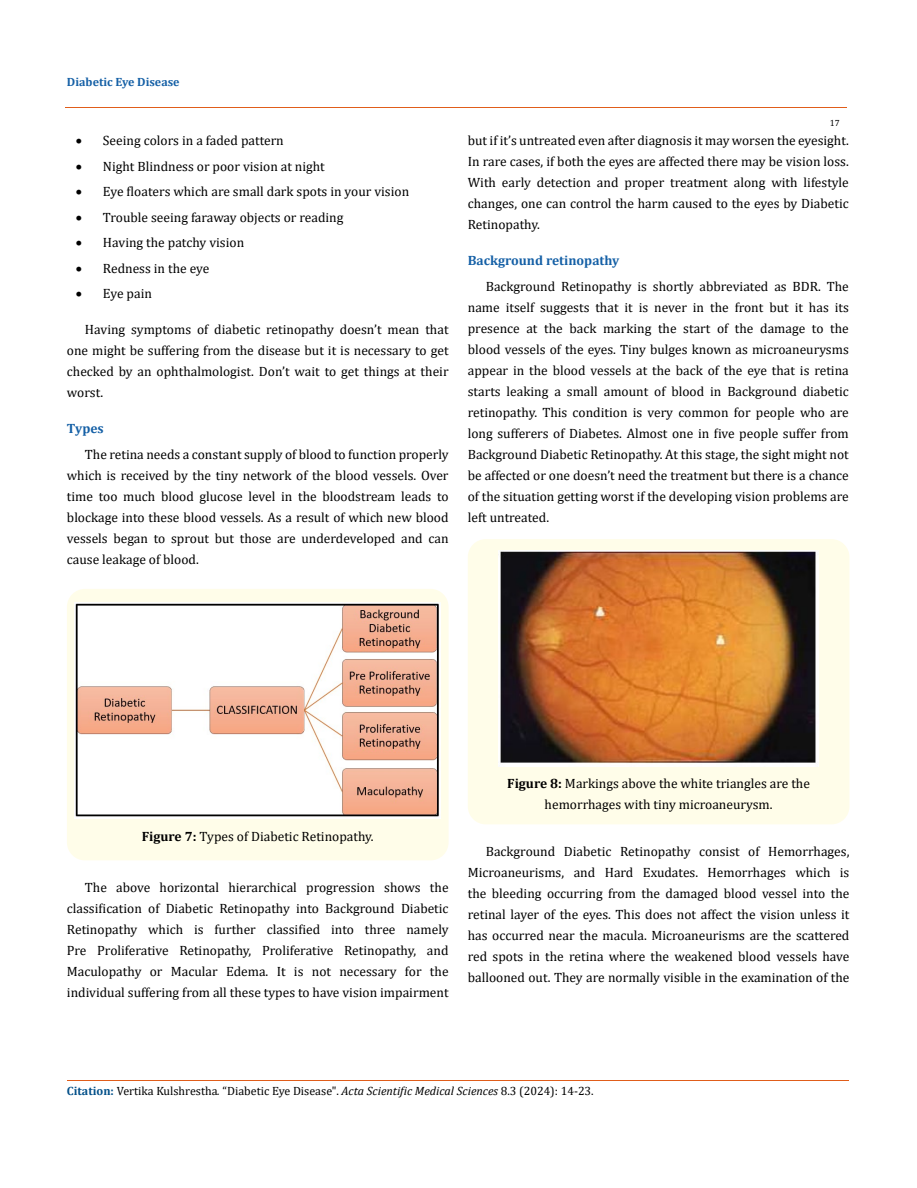
<style>
.page{position:relative;width:917px;height:1188px;background:#fff}
.page>*{position:absolute;margin:0;border:0;box-sizing:border-box;transform-origin:0 0}
.t1{font:13.5px/21px "Cambria";color:#000;text-align:justify}
.t2{font:700 13.5px "Cambria";color:#1560a6}
.t3{font:12px "Cambria";color:#000}
.t4{font:700 12px "Cambria";color:#1560a6}
.t5{font:9px "Cambria";color:#000}
.s1{font-weight:700}
.s2{font-weight:700;color:#035089}
.s3{font-style:italic}
</style>
<div class="page">
<div style="left:67px;top:589px;width:381px;height:271px;background:#fffde9;border-radius:18px"></div>
<img style="left:75px;top:602px;width:366px;height:217px">
<div style="left:468px;top:539px;width:381px;height:285px;background:#fffde9;border-radius:18px"></div>
<img style="left:499px;top:551px;width:319px;height:216px">
<hr style="left:65px;top:108px;width:782px;height:1px;background:#e05d1a">
<hr style="left:67px;top:1080px;width:781px;height:1px;background:#e05d1a">
<p class="t4" style="left:67px;top:73px;width:114px">Diabetic Eye Disease</p>
<p class="t1" style="left:76px;top:130px;width:209px">• Seeing colors in a faded pattern</p>
<p class="t1" style="left:76px;top:156px;width:250px">• Night Blindness or poor vision at night</p>
<p class="t1" style="left:76px;top:181px;width:335px">• Eye floaters which are small dark spots in your vision</p>
<p class="t1" style="left:76px;top:207px;width:269px">• Trouble seeing faraway objects or reading</p>
<p class="t1" style="left:76px;top:232px;width:170px">• Having the patchy vision</p>
<p class="t1" style="left:76px;top:258px;width:135px">• Redness in the eye</p>
<p class="t1" style="left:76px;top:283px;width:77px">• Eye pain</p>
<p class="t1" style="left:67px;top:319px;width:383px;text-indent:18px">Having symptoms of diabetic retinopathy doesn’t mean that one might be suffering from the disease but it is necessary to get checked by an ophthalmologist. Don’t wait to get things at their worst.</p>
<p class="t2" style="left:67px;top:419px;width:38px">Types</p>
<p class="t1" style="left:67px;top:444px;width:383px;text-indent:18px">The retina needs a constant supply of blood to function properly which is received by the tiny network of the blood vessels. Over time too much blood glucose level in the bloodstream leads to blockage into these blood vessels. As a result of which new blood vessels began to sprout but those are underdeveloped and can cause leakage of blood.</p>
<p class="t5" style="left:829px;top:118px;width:11px">17</p>
<p class="t1" style="left:468px;top:130px;width:382px">but if it’s untreated even after diagnosis it may worsen the eyesight.<br>In rare cases, if both the eyes are affected there may be vision loss.<br>With early detection and proper treatment along with lifestyle changes, one can control the harm caused to the eyes by Diabetic Retinopathy.</p>
<p class="t2" style="left:468px;top:251px;width:153px">Background retinopathy</p>
<p class="t1" style="left:468px;top:276px;width:382px;text-indent:18px">Background Retinopathy is shortly abbreviated as BDR. The name itself suggests that it is never in the front but it has its presence at the back marking the start of the damage to the blood vessels of the eyes. Tiny bulges known as microaneurysms appear in the blood vessels at the back of the eye that is retina starts leaking a small amount of blood in Background diabetic retinopathy. This condition is very common for people who are long sufferers of Diabetes. Almost one in five people suffer from Background Diabetic Retinopathy. At this stage, the sight might not be affected or one doesn’t need the treatment but there is a chance of the situation getting worst if the developing vision problems are left untreated.</p>
<p class="t1" style="left:142px;top:825px;width:233px"><span class="s1">Figure 7:</span> Types of Diabetic Retinopathy.</p>
<p class="t1" style="left:67px;top:877px;width:383px;text-indent:18px">The above horizontal hierarchical progression shows the classification of Diabetic Retinopathy into Background Diabetic Retinopathy which is further classified into three namely Pre Proliferative Retinopathy, Proliferative Retinopathy, and Maculopathy or Macular Edema. It is not necessary for the individual suffering from all these types to have vision impairment</p>
<p class="t1" style="left:507px;top:773px;width:304px;text-align:center"><span class="s1">Figure 8:</span> Markings above the white triangles are the hemorrhages with tiny microaneurysm.</p>
<p class="t1" style="left:468px;top:841px;width:383px;text-indent:18px">Background Diabetic Retinopathy consist of Hemorrhages, Microaneurisms, and Hard Exudates. Hemorrhages which is the bleeding occurring from the damaged blood vessel into the retinal layer of the eyes. This does not affect the vision unless it has occurred near the macula. Microaneurisms are the scattered red spots in the retina where the weakened blood vessels have ballooned out. They are normally visible in the examination of the</p>
<p class="t3" style="left:67px;top:1084px;width:528px"><span class="s2">Citation:</span> Vertika Kulshrestha<span class="s3">.</span> “Diabetic Eye Disease". <span class="s3">Acta Scientific Medical Sciences</span> 8.3 (2024): 14-23.</p>
</div>
